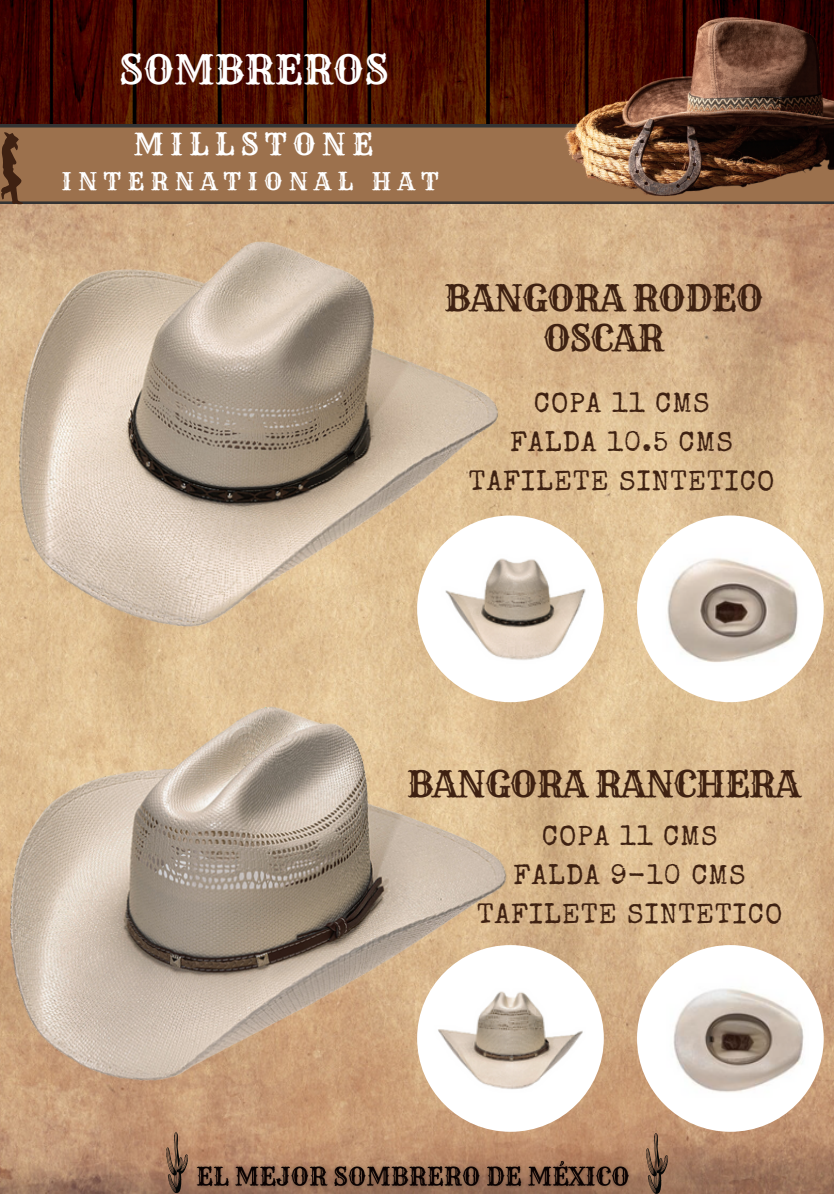
<style>
.page{position:relative;width:834px;height:1196px;background:#fff}
.page>*{position:absolute;margin:0;border:0;box-sizing:border-box;transform-origin:0 0}
.t1{font:40px "Rye";color:#fff}
.t2{font:36px/40.4px "Rye";letter-spacing:-.03em;color:#3e2112;text-align:center}
.t3{font:30px "Rye";letter-spacing:.2em;color:#fff}
.t4{font:28px "Special Elite";letter-spacing:.04em;color:#3e2112}
.t5{font:24px "Rye";letter-spacing:.26em;color:#fff}
</style>
<div class="page">
<img style="left:0;top:0;width:833px;height:1193px">
<svg style="left:0;top:124px;width:555px;height:80px;background:#936c4a"></svg>
<img style="left:555px;top:0;width:278px;height:205px">
<svg style="left:1px;top:132px;width:22px;height:72px;background:#6a472e"></svg>
<img style="left:417px;top:945px;width:187px;height:186px;border-radius:50%">
<img style="left:637px;top:945px;width:186px;height:186px;border-radius:50%">
<img style="left:637px;top:515px;width:186px;height:187px;border-radius:50%">
<img style="left:417px;top:515px;width:187px;height:187px;border-radius:50%">
<img style="left:0;top:672px;width:538px;height:421px">
<img style="left:0;top:209px;width:571px;height:442px">
<img style="left:190px;top:1154px;width:446px;height:40px">
<svg style="left:166px;top:1131px;width:22px;height:62px"></svg>
<svg style="left:646px;top:1132px;width:22px;height:62px"></svg>
<p class="t1" style="left:119px;top:44px;width:271px">SOMBREROS</p>
<p class="t3" style="left:133px;top:126px;width:241px">MILLSTONE</p>
<p class="t5" style="left:61px;top:166px;width:379px">INTERNATIONAL HAT</p>
<p class="t2" style="left:444px;top:278px;width:321px">BANGORA RODEO<br>OSCAR</p>
<p class="t4" style="left:534px;top:392px;width:177px">COPA 11 CMS</p>
<p class="t4" style="left:510px;top:431px;width:224px">FALDA 10.5 CMS</p>
<p class="t4" style="left:469px;top:470px;width:307px">TAFILETE SINTETICO</p>
<p class="t2" style="left:407px;top:763px;width:395px">BANGORA RANCHERA</p>
<p class="t4" style="left:542px;top:825px;width:177px">COPA 11 CMS</p>
<p class="t4" style="left:513px;top:864px;width:234px">FALDA 9-10 CMS</p>
<p class="t4" style="left:477px;top:903px;width:307px">TAFILETE SINTETICO</p>
</div>
